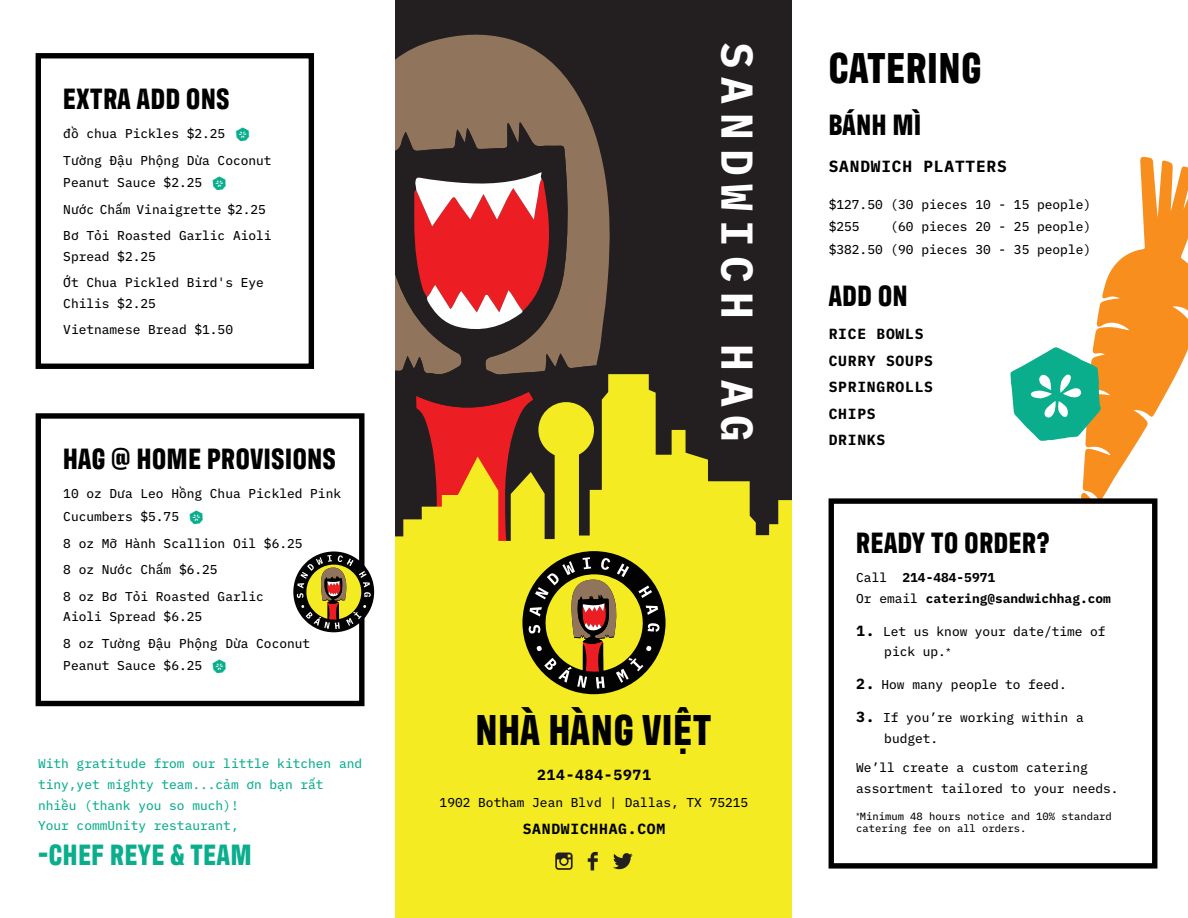
<style>
.page{position:relative;width:1188px;height:918px;background:#fff}
.page>*{position:absolute;margin:0;border:0;box-sizing:border-box;transform-origin:0 0}
.t1{font:700 44.55px "IBM Plex Mono";letter-spacing:.2em;color:#fff}
.t2{font:700 44.1px "Antarctican Headline";letter-spacing:.025em;color:#010101}
.t3{font:700 30px "Antarctican Headline";letter-spacing:.025em;color:#010101}
.t4{font:700 30px "Antarctican Headline";letter-spacing:.025em;color:#0aae8c}
.t5{font:700 16.2px "IBM Plex Mono";letter-spacing:.05em;color:#010101}
.t6{font:700 14.7px/26.4px "IBM Plex Mono";letter-spacing:.05em;color:#010101}
.t7{font:12.9px/26.4px "IBM Plex Mono Text";color:#010101}
.t8{font:12.9px/20.5px "IBM Plex Mono Text";color:#0aae8c}
.t9{font:700 12.9px/20.5px "IBM Plex Mono";color:#010101}
.t10{font:10.5px/12.6px "IBM Plex Mono Text";color:#010101}
.s1{font-family:"IBM Plex Mono Text";font-weight:400}
.s2{font-family:"IBM Plex Mono";font-weight:700;font-size:14.7px}
</style>
<div class="page">
<svg style="left:1010px;top:157px;width:178px;height:371px"></svg>
<div style="left:829px;top:498px;width:328px;height:371px;background:#fff;border:5px solid #010101"></div>
<div style="left:36px;top:53px;width:278px;height:316px;background:#fff;border:5px solid #010101"></div>
<div style="left:36px;top:413px;width:329px;height:293px;background:#fff;border:5px solid #010101"></div>
<svg style="left:293px;top:551px;width:81px;height:81px"></svg>
<svg style="left:297px;top:555px;width:74px;height:74px;background:#7f723d"></svg>
<div style="left:396px;top:0;width:396px;height:720px;background:#231f20"></div>
<svg style="left:396px;top:34px;width:214px;height:328px;fill:#90745c"></svg>
<svg style="left:396px;top:122px;width:173px;height:252px"></svg>
<svg style="left:546px;top:353px;width:51px;height:19px"></svg>
<svg style="left:414px;top:172px;width:137px;height:160px"></svg>
<svg style="left:396px;top:374px;width:396px;height:544px;background:#d5cc21"></svg>
<svg style="left:555px;top:853px;width:18px;height:17px"></svg>
<svg style="left:613px;top:853px;width:20px;height:16px"></svg>
<svg style="left:588px;top:852px;width:10px;height:18px"></svg>
<svg style="left:416px;top:392px;width:244px;height:297px;background:#bb9e23"></svg>
<h3 class="t3" style="left:63px;top:77px;width:167px">EXTRA ADD ONS</h3>
<p class="t7" style="left:63px;top:119px;width:210px">đồ chua Pickles $2.25<br>Tường Đậu Phộng Dừa Coconut</p>
<p class="t7" style="left:63px;top:169px;width:210px">Peanut Sauce $2.25<br>Nước Chấm Vinaigrette $2.25<br>Bơ Tỏi Roasted Garlic Aioli</p>
<p class="t7" style="left:63px;top:242px;width:202px">Spread $2.25<br>Ớt Chua Pickled Bird's Eye</p>
<p class="t7" style="left:63px;top:289px;width:171px">Chilis $2.25<br>Vietnamese Bread $1.50</p>
<h3 class="t3" style="left:63px;top:437px;width:274px">HAG @ HOME PROVISIONS</h3>
<p class="t7" style="left:63px;top:481px;width:279px;line-height:23px">10 oz Dưa Leo Hồng Chua Pickled Pink<br>Cucumbers $5.75</p>
<p class="t7" style="left:63px;top:529px;width:241px">8 oz Mỡ Hành Scallion Oil $6.25<br>8 oz Nước Chấm $6.25<br>8 oz Bơ Tỏi Roasted Garlic</p>
<p class="t7" style="left:63px;top:602px;width:248px">Aioli Spread $6.25<br>8 oz Tường Đậu Phộng Dừa Coconut</p>
<p class="t7" style="left:63px;top:652px;width:140px">Peanut Sauce $6.25</p>
<p class="t8" style="left:38px;top:752px;width:326px">With gratitude from our little kitchen and tiny,yet mighty team...cảm ơn bạn rất nhiều (thank you so much)!<br>Your commUnity restaurant,</p>
<h3 class="t4" style="left:38px;top:833px;width:215px">-CHEF REYE &amp; TEAM</h3>
<h1 class="t1" style="left:773px;top:42px;width:402px;rotate:90deg">SANDWICH HAG</h1>
<h2 class="t2" style="left:476px;top:698px;width:237px">NHÀ HÀNG VIỆT</h2>
<p class="t6" style="left:537px;top:761px;width:115px">214-484-5971</p>
<p class="t7" style="left:440px;top:788px;width:310px">1902 Botham Jean Blvd | Dallas, TX 75215</p>
<p class="t6" style="left:523px;top:815px;width:144px">SANDWICHHAG.COM</p>
<h2 class="t2" style="left:829px;top:36px;width:154px">CATERING</h2>
<h3 class="t3" style="left:829px;top:104px;width:94px">BÁNH MÌ</h3>
<p class="t5" style="left:829px;top:154px;width:180px">SANDWICH PLATTERS</p>
<p class="t7" style="left:829px;top:192px;width:264px;line-height:22.5px">$127.50 (30 pieces 10 - 15 people) $255</p>
<p class="t7" style="left:829px;top:215px;width:264px;line-height:22.5px;text-align:right">(60 pieces 20 - 25 people)<br>$382.50 (90 pieces 30 - 35 people)</p>
<h3 class="t3" style="left:829px;top:275px;width:80px">ADD ON</h3>
<p class="t6" style="left:829px;top:320px;width:106px">RICE BOWLS<br>CURRY SOUPS<br>SPRINGROLLS<br>CHIPS<br>DRINKS</p>
<h3 class="t3" style="left:856px;top:521px;width:195px">READY TO ORDER?</h3>
<p class="t9" style="left:856px;top:566px;width:256px"><span class="s1">Call</span> 214-484-5971<br><span class="s1">Or email</span> catering@sandwichhag.com</p>
<p class="t7" style="left:884px;top:620px;width:223px;line-height:20.5px;text-indent:-28px"><span class="s2">1.</span> Let us know your date/time of pick up.<sup>*</sup></p>
<p class="t7" style="left:856px;top:670px;width:212px"><span class="s2">2.</span> How many people to feed.</p>
<p class="t7" style="left:884px;top:706px;width:201px;line-height:20.5px;text-indent:-28px"><span class="s2">3.</span> If you’re working within a budget.</p>
<p class="t7" style="left:856px;top:756px;width:264px;line-height:20.5px">We’ll create a custom catering assortment tailored to your needs.</p>
<p class="t10" style="left:856px;top:809px;width:257px"><sup>*</sup>Minimum 48 hours notice and 10% standard catering fee on all orders.</p>
</div>
